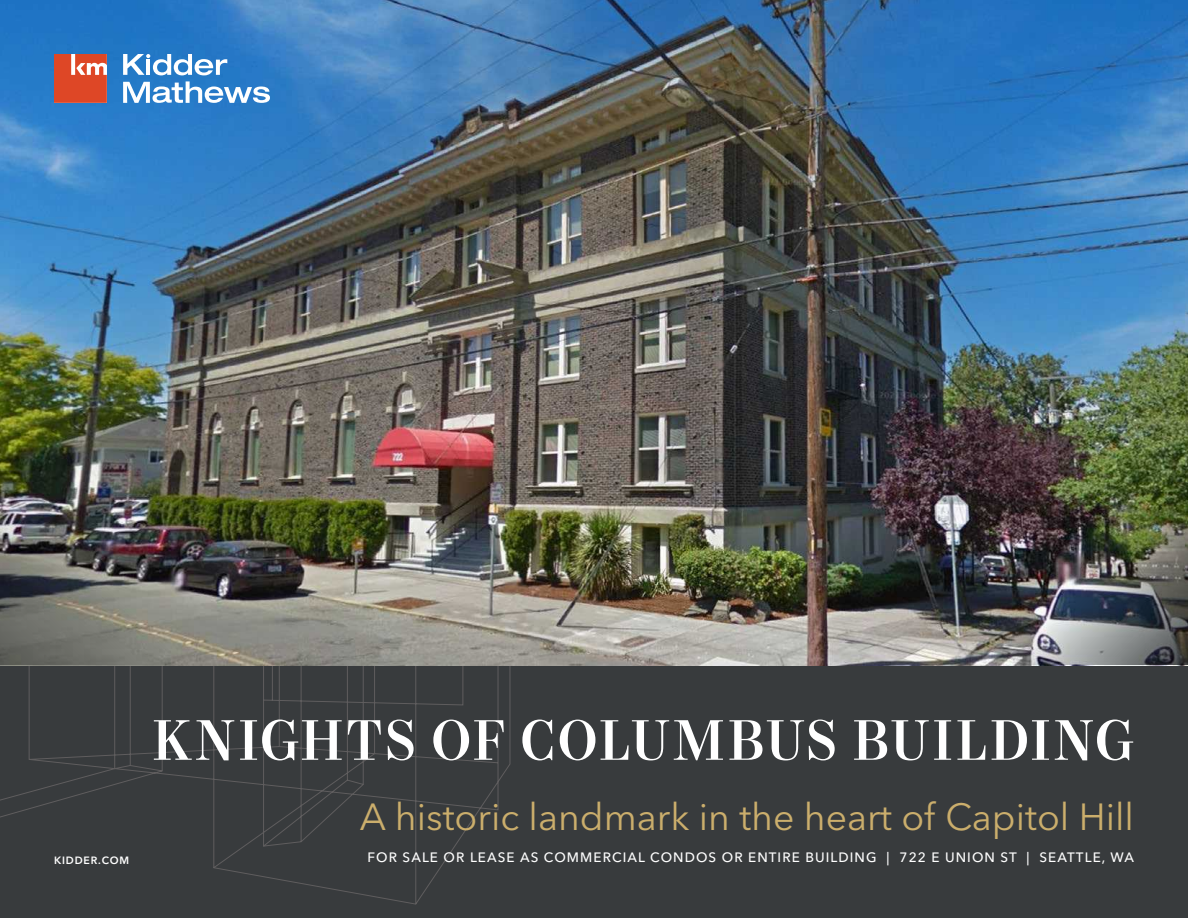
<style>
.page{position:relative;width:1188px;height:918px;background:#fff}
.page>*{position:absolute;margin:0;border:0;box-sizing:border-box;transform-origin:0 0}
.t1{font:500 57px "Mort Modern 09";letter-spacing:.005em;color:#fff}
.t2{font:37.5px "Avenir Next LT Pro";color:#cbae6c}
.t3{font:500 13.5px "Avenir Next LT Pro";letter-spacing:.08em;color:#fff}
.t4{font:600 10.5px "Avenir Next LT Pro";letter-spacing:.08em;color:#fff}
</style>
<div class="page">
<div style="left:0;top:665px;width:1188px;height:253px;background:#383b3d"></div>
<svg style="left:0;top:665px;width:511px;height:240px"></svg>
<img style="left:0;top:0;width:1188px;height:665px">
<img style="left:1013px;top:478px;width:175px;height:187px">
<img style="left:0;top:478px;width:176px;height:187px">
<svg style="left:123px;top:81px;width:147px;height:22px"></svg>
<svg style="left:123px;top:54px;width:104px;height:21px"></svg>
<svg style="left:54px;top:54px;width:53px;height:49px;background:#e15c3f"></svg>
<p class="t4" style="left:54px;top:854px;width:77px">KIDDER.COM</p>
<h1 class="t1" style="left:151px;top:704px;width:984px">KNIGHTS OF COLUMBUS BUILDING</h1>
<h2 class="t2" style="left:360px;top:795px;width:776px">A historic landmark in the heart of Capitol Hill</h2>
<p class="t3" style="left:367px;top:849px;width:768px">FOR SALE OR LEASE AS COMMERCIAL CONDOS OR ENTIRE BUILDING | 722 E UNION ST | SEATTLE, WA</p>
</div>
